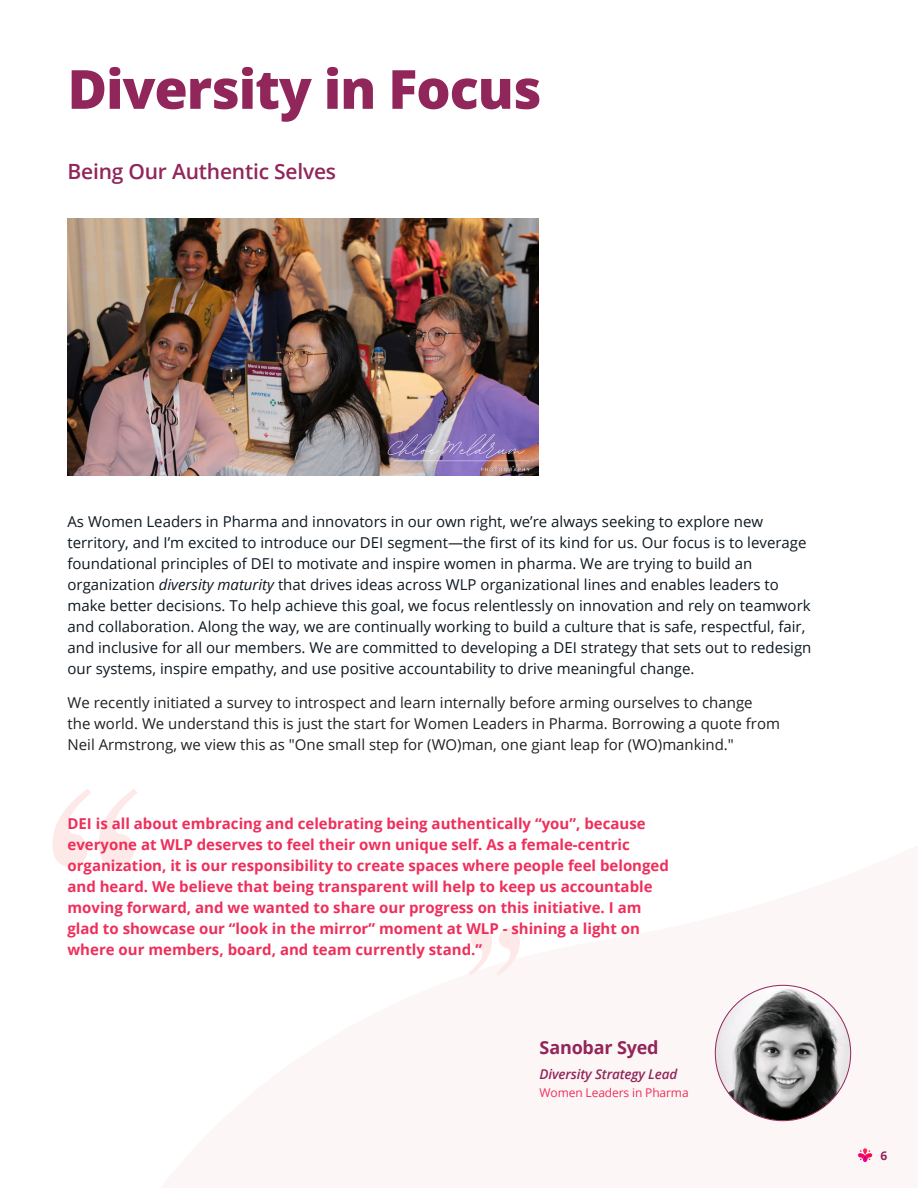
<style>
.page{position:relative;width:918px;height:1188px;background:#fff}
.page>*{position:absolute;margin:0;border:0;box-sizing:border-box;transform-origin:0 0}
.t1{font:800 54px "Open Sans";letter-spacing:-.02em;color:#91265a}
.Subhead{font:600 21px "Open Sans";letter-spacing:-.01em;color:#91265a}
.t2{font:700 18px "Open Sans";letter-spacing:-.01em;color:#91265a}
.Body{font:15px/21px "Open Sans";color:#0e1821}
.Body-2{font:700 15px/21px "Open Sans";color:#ee2f5b}
.t3{font:15px/21px "Open Sans";color:#231f20}
.t4{font:italic 600 13.5px "Open Sans";letter-spacing:-.01em;color:#91265a}
.t5{font:12px "Open Sans";letter-spacing:-.01em;color:#ee2f5b}
.t6{font:700 12px "Open Sans";color:#91265a}
.s1{font-style:italic}
</style>
<div class="page">
<svg style="left:858px;top:1148px;width:14px;height:14px"></svg>
<svg style="left:52px;top:789px;width:85px;height:78px"></svg>
<svg style="left:469px;top:928px;width:51px;height:48px"></svg>
<img style="left:68px;top:218px;width:470px;height:258px">
<img style="left:716px;top:986px;width:134px;height:134px;border-radius:68px">
<p class="t1" style="left:68px;top:48px;width:476px">Diversity in Focus</p>
<p class="Subhead" style="left:68px;top:157px;width:270px">Being Our Authentic Selves</p>
<p class="Body" style="left:68px;top:510px;width:746px">As Women Leaders in Pharma and innovators in our own right, we’re always seeking to explore new territory, and I’m excited to introduce our DEI segment—the first of its kind for us. Our focus is to leverage foundational principles of DEI to motivate and inspire women in pharma. We are trying to build an organization <span class="s1">diversity maturity</span> that drives ideas across WLP organizational lines and enables leaders to make better decisions. To help achieve this goal, we focus relentlessly on innovation and rely on teamwork and collaboration. Along the way, we are continually working to build a culture that is safe, respectful, fair, and inclusive for all our members. We are committed to developing a DEI strategy that sets out to redesign our systems, inspire empathy, and use positive accountability to drive meaningful change.</p>
<p class="t3" style="left:68px;top:692px;width:714px">We recently initiated a survey to introspect and learn internally before arming ourselves to change<br>the world. We understand this is just the start for Women Leaders in Pharma. Borrowing a quote from<br>Neil Armstrong, we view this as "One small step for (WO)man, one giant leap for (WO)mankind."</p>
<p class="Body-2" style="left:67px;top:812px;width:603px">DEI is all about embracing and celebrating being authentically “you”, because everyone at WLP deserves to feel their own unique self. As a female-centric organization, it is our responsibility to create spaces where people feel belonged and heard. We believe that being transparent will help to keep us accountable moving forward, and we wanted to share our progress on this initiative. I am glad to showcase our “look in the mirror” moment at WLP - shining a light on where our members, board, and team currently stand.”</p>
<p class="t2" style="left:540px;top:1035px;width:121px">Sanobar Syed</p>
<p class="t4" style="left:540px;top:1064px;width:139px">Diversity Strategy Lead</p>
<p class="t5" style="left:540px;top:1084px;width:151px">Women Leaders in Pharma</p>
<p class="t6" style="left:880px;top:1147px;width:8px">6</p>
</div>
